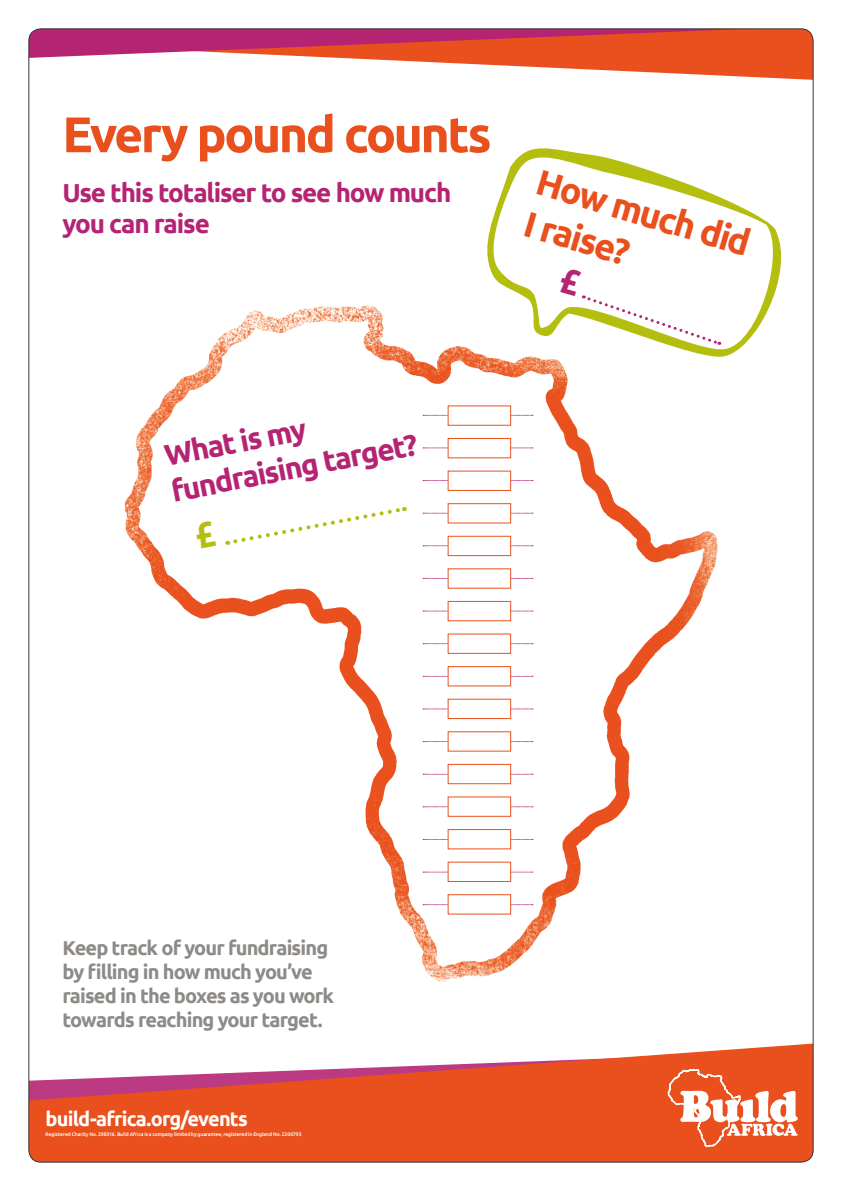
<style>
.page{position:relative;width:842px;height:1191px;background:#fff}
.page>*{position:absolute;margin:0;border:0;box-sizing:border-box;transform-origin:0 0}
.t1{font:700 50px "Ubuntu";letter-spacing:-.05em;color:#e9501d}
.t2{font:700 36px/43.8px "Ubuntu";color:#e9501d}
.t3{font:700 30px/36px "Ubuntu";color:#b52473}
.t4{font:700 26px/31.2px "Ubuntu";letter-spacing:-.045em;color:#b52473}
.t5{font:700 20px/24px "Ubuntu";letter-spacing:-.04em;color:#8d8a87}
.t6{font:700 20px "Ubuntu";letter-spacing:-.04em;color:#fff}
.t7{font:500 5.1px "Ubuntu";letter-spacing:-.015em;color:#fff}
</style>
<div class="page">
<svg style="left:30px;top:1043px;width:783px;height:119px;fill:#e9501d"></svg>
<svg style="left:30px;top:30px;width:782px;height:50px"></svg>
<svg style="left:668px;top:1069px;width:130px;height:78px"></svg>
<img style="left:124px;top:305px;width:594px;height:677px">
<svg style="left:423px;top:904px;width:110px;height:1px"></svg>
<div style="left:448px;top:894px;width:63px;height:20px;background:#fff;border:1px solid #e9511d"></div>
<svg style="left:423px;top:872px;width:110px;height:1px"></svg>
<div style="left:448px;top:861px;width:63px;height:21px;background:#fff;border:1px solid #e9511d"></div>
<svg style="left:423px;top:839px;width:110px;height:1px"></svg>
<div style="left:448px;top:829px;width:63px;height:20px;background:#fff;border:1px solid #e9511d"></div>
<svg style="left:423px;top:806px;width:110px;height:1px"></svg>
<div style="left:448px;top:796px;width:63px;height:21px;background:#fff;border:1px solid #e9511d"></div>
<svg style="left:423px;top:774px;width:110px;height:1px"></svg>
<div style="left:448px;top:764px;width:63px;height:20px;background:#fff;border:1px solid #e9511d"></div>
<svg style="left:423px;top:741px;width:110px;height:1px"></svg>
<div style="left:448px;top:731px;width:63px;height:20px;background:#fff"></div>
<svg style="left:423px;top:708px;width:110px;height:1px"></svg>
<div style="left:448px;top:698px;width:63px;height:21px;background:#fff;border:1px solid #e9511d"></div>
<svg style="left:423px;top:676px;width:110px;height:1px"></svg>
<div style="left:448px;top:666px;width:63px;height:20px;background:#fff;border:1px solid #e9511d"></div>
<svg style="left:423px;top:643px;width:110px;height:1px"></svg>
<div style="left:448px;top:633px;width:63px;height:21px;background:#fff;border:1px solid #e9511d"></div>
<svg style="left:423px;top:611px;width:110px;height:1px"></svg>
<div style="left:448px;top:601px;width:63px;height:20px;background:#fff;border:1px solid #e9511d"></div>
<svg style="left:423px;top:578px;width:110px;height:1px"></svg>
<div style="left:448px;top:568px;width:63px;height:20px;background:#fff"></div>
<svg style="left:423px;top:545px;width:110px;height:1px"></svg>
<div style="left:448px;top:536px;width:63px;height:20px;background:#fff;border:1px solid #e9511d"></div>
<svg style="left:423px;top:513px;width:110px;height:1px"></svg>
<div style="left:448px;top:503px;width:63px;height:20px;background:#fff;border:1px solid #e9511d"></div>
<svg style="left:423px;top:480px;width:110px;height:1px"></svg>
<div style="left:448px;top:470px;width:63px;height:21px;background:#fff;border:1px solid #e9511d"></div>
<svg style="left:423px;top:447px;width:110px;height:1px"></svg>
<div style="left:448px;top:438px;width:63px;height:20px;background:#fff;border:1px solid #e9511d"></div>
<svg style="left:423px;top:415px;width:110px;height:1px"></svg>
<div style="left:448px;top:405px;width:63px;height:21px;background:#fff;border:1px solid #e9511d"></div>
<svg style="left:483px;top:148px;width:298px;height:213px"></svg>
<svg style="left:227px;top:505px;width:178px;height:41px"></svg>
<svg style="left:558px;top:266px;width:162px;height:80px"></svg>
<svg style="left:195px;top:520px;width:21px;height:28px"></svg>
<h1 class="t1" style="left:62px;top:104px;width:431px">Every pound counts</h1>
<h3 class="t4" style="left:62px;top:177px;width:390px">Use this totaliser to see how much you can raise</h3>
<h2 class="t2" style="left:544px;top:159px;width:223px;rotate:17deg">How much did<br>I raise?</h2>
<h3 class="t3" style="left:161px;top:438px;width:252px;rotate:-11deg">What is my fundraising target?</h3>
<p class="t5" style="left:62px;top:935px;width:273px">Keep track of your fundraising by filling in how much you’ve raised in the boxes as you work towards reaching your target.</p>
<p class="t6" style="left:46px;top:1107px;width:204px">build-africa.org/events</p>
<p class="t7" style="left:46px;top:1130px;width:257px">Registered Charity No. 298316. Build Africa is a company limited by guarantee, registered in England No. 2200793</p>
</div>
